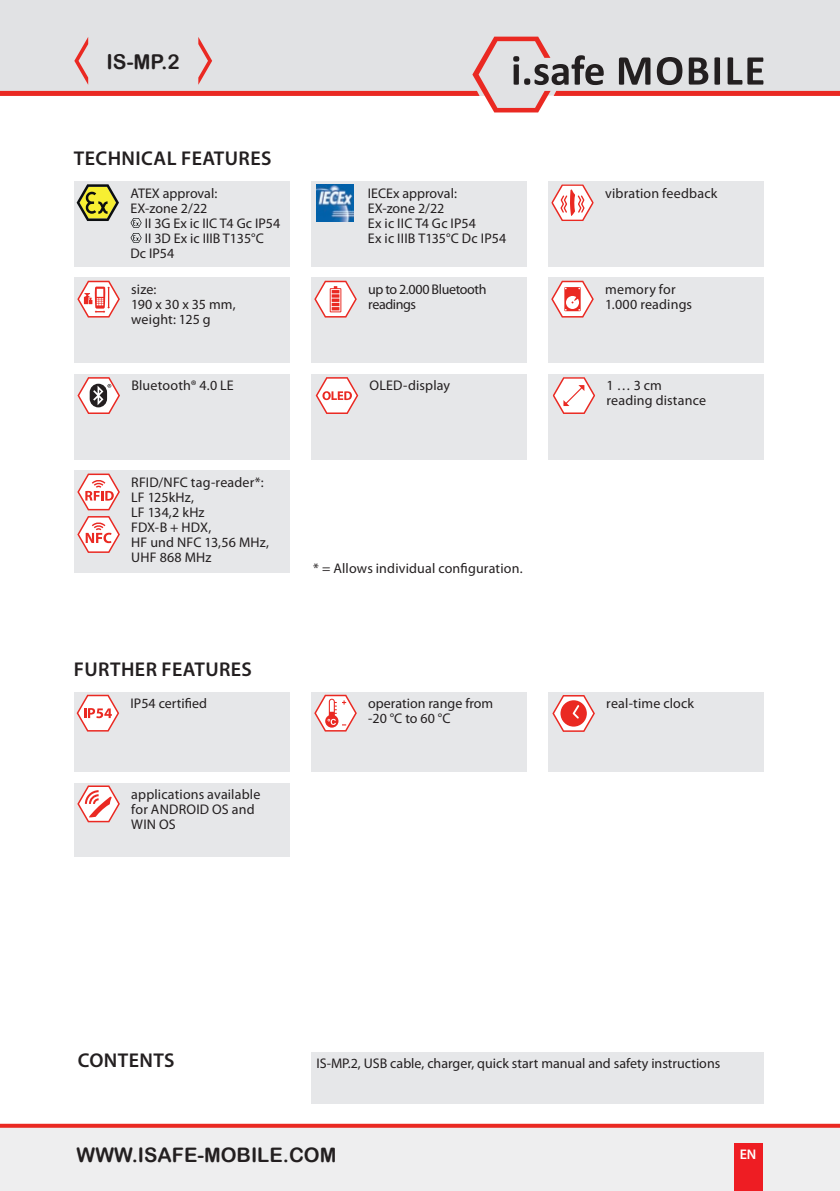
<style>
.page{position:relative;width:840px;height:1191px;background:#fff}
.page>*{position:absolute;margin:0;border:0;box-sizing:border-box;transform-origin:0 0}
.t1{font:20.6px "Arial Rounded MT Bold";color:#231f20}
.t2{font:600 20px "Myriad Pro";letter-spacing:.02em;color:#231f20}
.t3{font:20px "Arial Rounded MT Bold";color:#231f20}
.t4{font:14px/15px "Myriad Pro";letter-spacing:.005em;color:#231f20}
.t5{font:14px/15px "Myriad Pro";letter-spacing:-.03em;color:#231f20}
.t6{font:600 14px "Myriad Pro";color:#fff}
</style>
<div class="page">
<div style="left:0;top:1125px;width:839px;height:66px;background:#eeeeef"></div>
<div style="left:74px;top:181px;width:215px;height:85px;background:#e6e7e9"></div>
<div style="left:310px;top:181px;width:216px;height:85px;background:#e6e7e9"></div>
<div style="left:547px;top:692px;width:216px;height:79px;background:#e6e7e9"></div>
<div style="left:310px;top:278px;width:216px;height:85px;background:#e6e7e9"></div>
<div style="left:547px;top:278px;width:216px;height:85px;background:#e6e7e9"></div>
<div style="left:74px;top:471px;width:215px;height:102px;background:#e6e7e9"></div>
<div style="left:74px;top:374px;width:215px;height:85px;background:#e6e7e9"></div>
<div style="left:310px;top:374px;width:216px;height:85px;background:#e6e7e9"></div>
<div style="left:547px;top:374px;width:216px;height:85px;background:#e6e7e9"></div>
<div style="left:74px;top:692px;width:215px;height:79px;background:#e6e7e9"></div>
<div style="left:310px;top:692px;width:216px;height:79px;background:#e6e7e9"></div>
<div style="left:74px;top:782px;width:215px;height:74px;background:#e6e7e9"></div>
<div style="left:74px;top:278px;width:215px;height:85px;background:#e6e7e9"></div>
<div style="left:547px;top:181px;width:216px;height:85px;background:#e6e7e9"></div>
<div style="left:0;top:0;width:839px;height:37px;background:#e1e2e4"></div>
<svg style="left:0;top:1123px;width:839px;height:4px;background:#ee524c"></svg>
<div style="left:733px;top:1143px;width:29px;height:48px;background:#ee1d23"></div>
<div style="left:310px;top:1052px;width:453px;height:51px;background:#e6e7e9"></div>
<svg style="left:0;top:37px;width:839px;height:75px"></svg>
<img style="left:316px;top:184px;width:37px;height:37px">
<svg style="left:77px;top:184px;width:42px;height:37px"></svg>
<svg style="left:314px;top:694px;width:42px;height:37px"></svg>
<svg style="left:77px;top:377px;width:43px;height:37px"></svg>
<svg style="left:77px;top:785px;width:43px;height:37px"></svg>
<svg style="left:552px;top:695px;width:42px;height:37px"></svg>
<svg style="left:551px;top:281px;width:42px;height:36px"></svg>
<svg style="left:77px;top:516px;width:43px;height:37px"></svg>
<svg style="left:77px;top:473px;width:43px;height:37px"></svg>
<svg style="left:77px;top:281px;width:43px;height:36px"></svg>
<svg style="left:314px;top:281px;width:42px;height:36px"></svg>
<svg style="left:552px;top:377px;width:43px;height:37px"></svg>
<svg style="left:315px;top:377px;width:43px;height:37px"></svg>
<svg style="left:551px;top:184px;width:42px;height:37px"></svg>
<svg style="left:77px;top:694px;width:42px;height:37px"></svg>
<svg style="left:130px;top:218px;width:12px;height:25px"></svg>
<h1 class="t1" style="left:106px;top:49px;width:75px">IS-MP.2</h1>
<h2 class="t2" style="left:74px;top:146px;width:199px">TECHNICAL FEATURES</h2>
<p class="t4" style="left:130px;top:185px;width:88px">ATEX approval:</p>
<p class="t4" style="left:130px;top:200px;width:78px">EX-zone 2/22</p>
<p class="t4" style="left:145px;top:215px;width:137px">II 3G Ex ic IIC T4 Gc IP54</p>
<p class="t4" style="left:145px;top:230px;width:121px">II 3D Ex ic IIIB T135°C</p>
<p class="t4" style="left:130px;top:245px;width:45px">Dc IP54</p>
<p class="t4" style="left:131px;top:282px;width:106px">size:<br>190 x 30 x 35 mm, weight: 125 g</p>
<p class="t4" style="left:131px;top:378px;width:104px">Bluetooth® 4.0 LE</p>
<p class="t4" style="left:131px;top:474px;width:139px">RFID/NFC tag-reader*:<br>LF 125kHz,<br>LF 134,2 kHz<br>FDX-B + HDX,<br>HF und NFC 13,56 MHz,<br>UHF 868 MHz</p>
<p class="t4" style="left:367px;top:185px;width:140px">IECEx approval:<br>EX-zone 2/22<br>Ex ic IIC T4 Gc IP54<br>Ex ic IIIB T135°C Dc IP54</p>
<p class="t4" style="left:604px;top:185px;width:114px">vibration feedback</p>
<p class="t5" style="left:368px;top:281px;width:120px">up to 2.000 Bluetooth readings</p>
<p class="t4" style="left:605px;top:281px;width:88px">memory for<br>1.000 readings</p>
<p class="t4" style="left:369px;top:378px;width:82px">OLED-display</p>
<p class="t4" style="left:313px;top:560px;width:211px">* = Allows individual configuration.</p>
<p class="t4" style="left:606px;top:378px;width:101px">1 … 3 cm reading distance</p>
<h2 class="t2" style="left:74px;top:656px;width:179px">FURTHER FEATURES</h2>
<p class="t4" style="left:130px;top:695px;width:78px">IP54 certified</p>
<p class="t4" style="left:368px;top:695px;width:126px">operation range from -20 °C to 60 °C</p>
<p class="t4" style="left:131px;top:786px;width:131px">applications available for ANDROID OS and<br>WIN OS</p>
<p class="t4" style="left:606px;top:695px;width:89px">real-time clock</p>
<h2 class="t2" style="left:78px;top:1047px;width:98px">CONTENTS</h2>
<p class="t4" style="left:316px;top:1055px;width:405px">IS-MP.2, USB cable, charger, quick start manual and safety instructions</p>
<h2 class="t3" style="left:77px;top:1142px;width:261px">WWW.ISAFE-MOBILE.COM</h2>
<p class="t6" style="left:739px;top:1145px;width:18px">EN</p>
</div>
